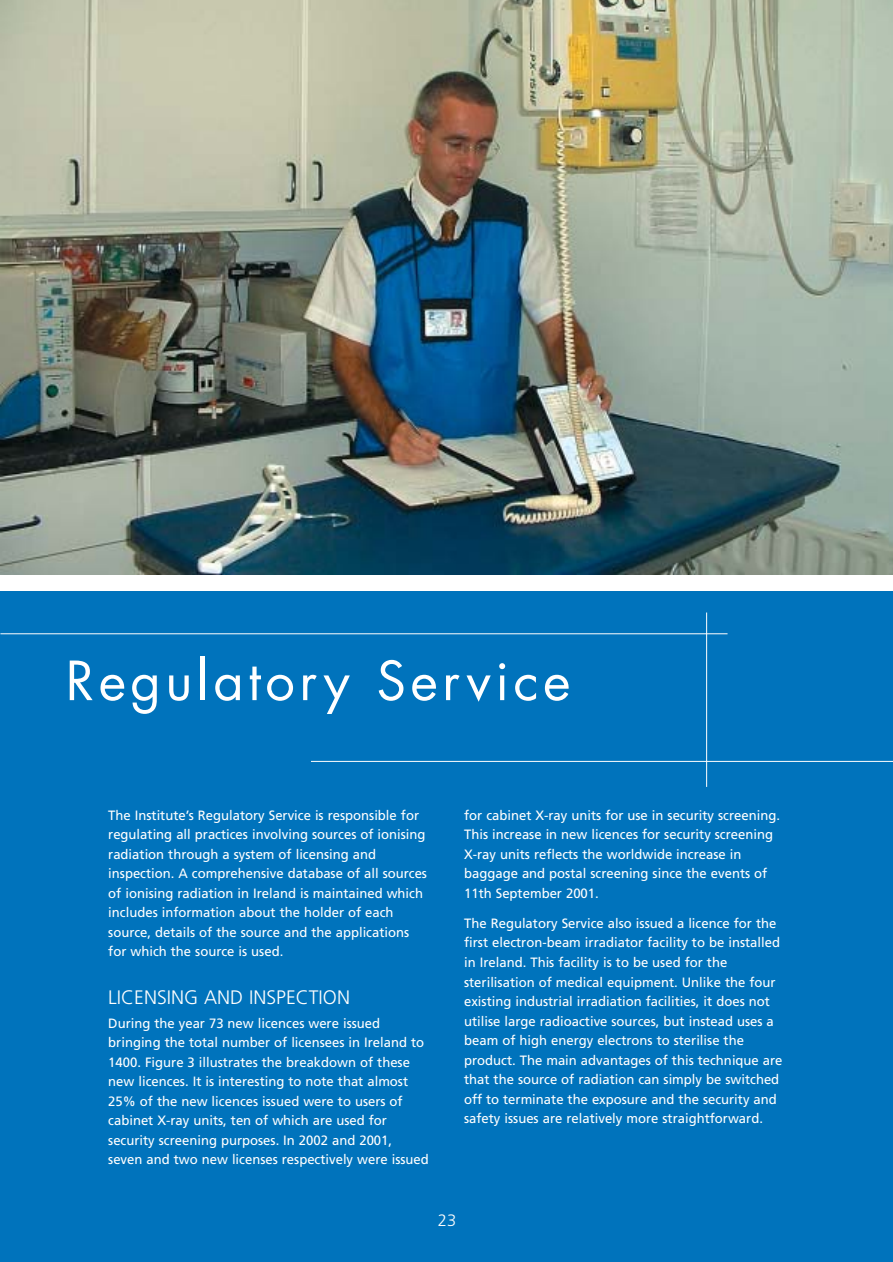
<style>
.page{position:relative;width:893px;height:1262px;background:#fff}
.page>*{position:absolute;margin:0;border:0;box-sizing:border-box;transform-origin:0 0}
.t1{font:52.5px "Futura";letter-spacing:.085em;color:#fff}
.t2{font:300 19.5px "Frutiger";color:#fff}
.t3{font:300 16.5px "Frutiger";color:#fff}
.t4{font:13.5px/19.5px "Frutiger";color:#fff}
</style>
<div class="page">
<div style="left:0;top:591px;width:892px;height:670px;background:#0073bc"></div>
<hr style="left:0;top:633px;width:727px;height:1px;background:#fff">
<hr style="left:311px;top:761px;width:581px;height:1px;background:#fff">
<hr style="left:706px;top:612px;width:1px;height:175px;background:#fff">
<img style="left:0;top:0;width:892px;height:574px">
<h1 class="t1" style="left:66px;top:656px;width:506px">Regulatory Service</h1>
<p class="t4" style="left:108px;top:806px;width:320px">The Institute’s Regulatory Service is responsible for regulating all practices involving sources of ionising radiation through a system of licensing and inspection. A comprehensive database of all sources of ionising radiation in Ireland is maintained which includes information about the holder of each source, details of the source and the applications for which the source is used.</p>
<h2 class="t2" style="left:108px;top:989px;width:243px">LICENSING AND INSPECTION</h2>
<p class="t4" style="left:108px;top:1014px;width:322px">During the year 73 new licences were issued bringing the total number of licensees in Ireland to 1400. Figure 3 illustrates the breakdown of these new licences. It is interesting to note that almost 25% of the new licences issued were to users of cabinet X-ray units, ten of which are used for security screening purposes. In 2002 and 2001, seven and two new licenses respectively were issued</p>
<p class="t4" style="left:464px;top:806px;width:317px">for cabinet X-ray units for use in security screening.<br>This increase in new licences for security screening X-ray units reflects the worldwide increase in baggage and postal screening since the events of 11th September 2001.</p>
<p class="t4" style="left:464px;top:914px;width:320px">The Regulatory Service also issued a licence for the first electron-beam irradiator facility to be installed in Ireland. This facility is to be used for the sterilisation of medical equipment. Unlike the four existing industrial irradiation facilities, it does not utilise large radioactive sources, but instead uses a beam of high energy electrons to sterilise the product. The main advantages of this technique are that the source of radiation can simply be switched off to terminate the exposure and the security and safety issues are relatively more straightforward.</p>
<p class="t3" style="left:438px;top:1213px;width:20px">23</p>
</div>
